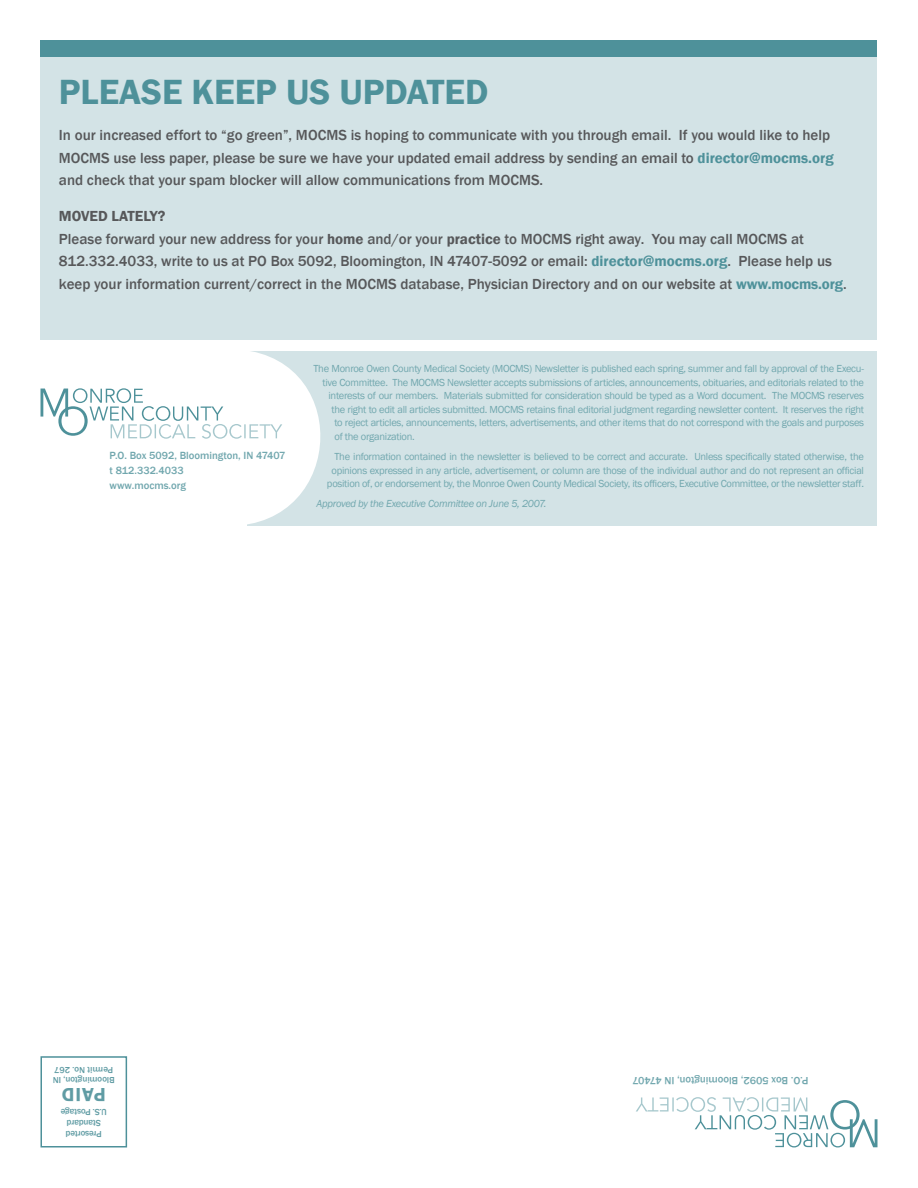
<style>
.page{position:relative;width:918px;height:1188px;background:#fff}
.page>*{position:absolute;margin:0;border:0;box-sizing:border-box;transform-origin:0 0}
.t1{font:600 36px "Franklin Gothic";color:#4e919a}
.Body{font:600 19.5px "Franklin Gothic";color:#609ca4}
.t2{font:500 15px/22.5px "Franklin Gothic";color:#57585a}
.t3{font:600 15px "Franklin Gothic";color:#57585a}
.t4{font:500 10.8px "Franklin Gothic";color:#71a7ae}
.fineprint{font:10.5px/13.5px "Franklin Gothic";letter-spacing:-.025em;color:#71a7ae;text-align:right}
.fineprint-2{font:italic 10.5px "Franklin Gothic";letter-spacing:-.025em;color:#71a7ae}
.Body-2{font:500 9px "Franklin Gothic";letter-spacing:-.02em;color:#609ca4}
.Body-3{font:500 9px "Franklin Gothic";color:#609ca4}
.s1{font-weight:600;color:#4e919a}
.s2{font-weight:600}
</style>
<div class="page">
<svg style="left:636px;top:1097px;width:241px;height:50px"></svg>
<div style="left:40px;top:1056px;width:87px;height:92px;border:2px solid #4e919a"></div>
<div style="left:40px;top:55px;width:838px;height:284px;background:#d3e3e6"></div>
<div style="left:248px;top:352px;width:630px;height:174px;background:#d3e3e6"></div>
<svg style="left:247px;top:351px;width:106px;height:175px"></svg>
<div style="left:40px;top:40px;width:838px;height:17px;background:#4e919a"></div>
<svg style="left:40px;top:388px;width:242px;height:51px"></svg>
<p class="t1" style="left:59px;top:70px;width:431px">PLEASE KEEP US UPDATED</p>
<p class="t2" style="left:59px;top:124px;width:776px">In our increased effort to “go green”, MOCMS is hoping to communicate with you through email. If you would like to help<br>MOCMS use less paper, please be sure we have your updated email address by sending an email to <span class="s1">director@mocms.org </span>and check that your spam blocker will allow communications from MOCMS.</p>
<p class="t3" style="left:59px;top:207px;width:108px">MOVED LATELY?</p>
<p class="t2" style="left:59px;top:227px;width:789px">Please forward your new address for your <span class="s2">home</span> and/or your <span class="s2">practice</span> to MOCMS right away. You may call MOCMS at<br>812.332.4033, write to us at PO Box 5092, Bloomington, IN 47407-5092 or email: <span class="s1">director@mocms.org</span>. Please help us keep your information current/correct in the MOCMS database, Physician Directory and on our website at <span class="s1">www.mocms.org</span>.</p>
<p class="t4" style="left:110px;top:449px;width:177px">P.O. Box 5092, Bloomington, IN 47407</p>
<p class="t4" style="left:110px;top:464px;width:76px">t 812.332.4033</p>
<p class="t4" style="left:110px;top:479px;width:78px">www.mocms.org</p>
<p class="fineprint" style="left:314px;top:362px;width:552px">The Monroe Owen County Medical Society (MOCMS) Newsletter is published each spring, summer and fall by approval of the Execu-</p>
<p class="fineprint" style="left:322px;top:376px;width:543px">tive Committee. The MOCMS Newsletter accepts submissions of articles, announcements, obituaries, and editorials related to the</p>
<p class="fineprint" style="left:328px;top:389px;width:537px">interests of our members. Materials submitted for consideration should be typed as a Word document. The MOCMS reserves</p>
<p class="fineprint" style="left:331px;top:403px;width:534px">the right to edit all articles submitted. MOCMS retains final editorial judgment regarding newsletter content. It reserves the right</p>
<p class="fineprint" style="left:334px;top:416px;width:531px">to reject articles, announcements, letters, advertisements, and other items that do not correspond with the goals and purposes</p>
<p class="fineprint" style="left:334px;top:430px;width:82px">of the organization.</p>
<p class="fineprint" style="left:327px;top:450px;width:539px">The information contained in the newsletter is believed to be correct and accurate. Unless specifically stated otherwise, the opinions expressed in any article, advertisement, or column are those of the individual author and do not represent an official position of, or endorsement by, the Monroe Owen County Medical Society, its officers, Executive Committee, or the newsletter staff.</p>
<p class="fineprint-2" style="left:316px;top:497px;width:232px">Approved by the Executive Committee on June 5, 2007.</p>
<p class="Body-3" style="left:113px;top:1075px;width:61px;rotate:-180deg">Permit No. 267</p>
<p class="Body-3" style="left:115px;top:1086px;width:63px;rotate:-180deg">Bloomington, IN</p>
<p class="Body" style="left:106px;top:1107px;width:46px;rotate:-180deg">PAID</p>
<p class="Body-2" style="left:107px;top:1118px;width:48px;rotate:-180deg">U.S. Postage</p>
<p class="Body-2" style="left:101px;top:1129px;width:36px;rotate:-180deg">Standard</p>
<p class="Body-2" style="left:102px;top:1139px;width:38px;rotate:-180deg">Presorted</p>
<p class="t4" style="left:808px;top:1087px;width:177px;rotate:-180deg">P.O. Box 5092, Bloomington, IN 47407</p>
</div>
